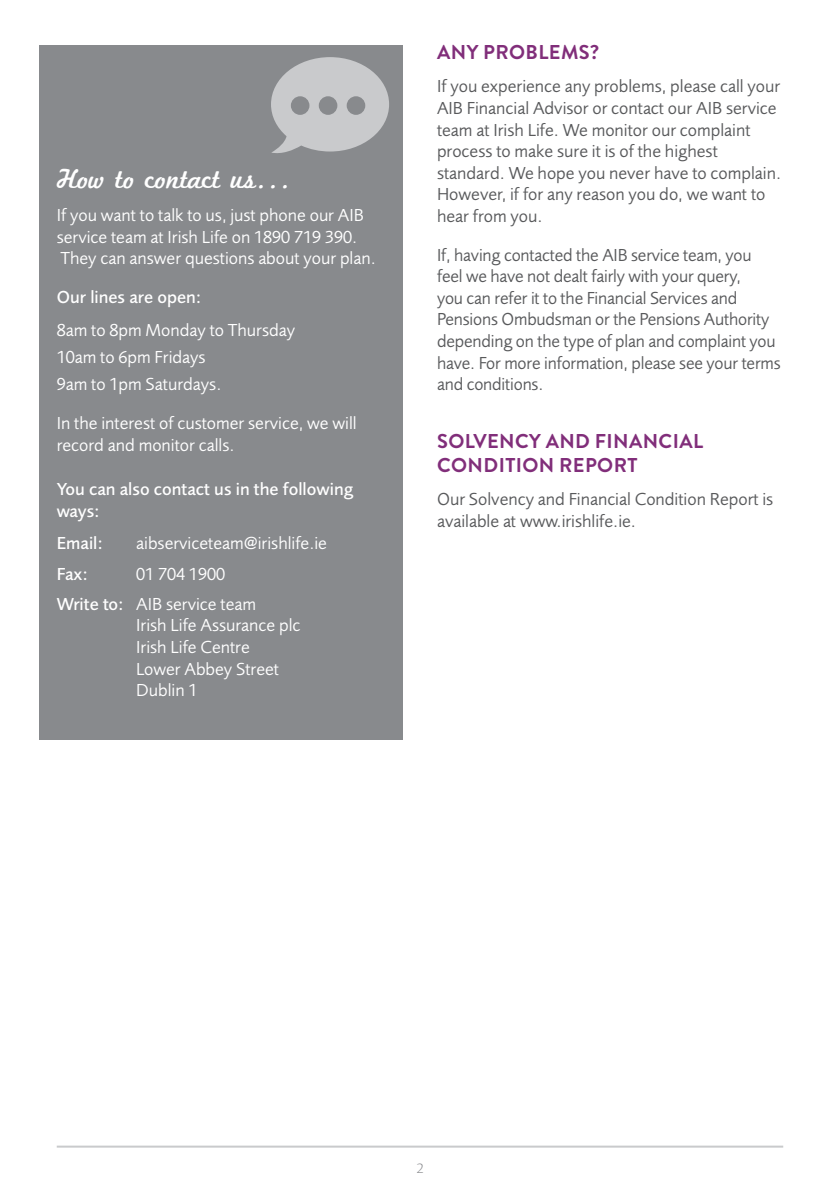
<style>
.page{position:relative;width:840px;height:1191px;background:#fff}
.page>*{position:absolute;margin:0;border:0;box-sizing:border-box;transform-origin:0 0}
.t1{font:28px "Marketing Script";color:#fff}
.t2{font:700 20px/24px "Brandon Grotesque";letter-spacing:.02em;color:#812e7a}
.t3{font:18px/21.6px "Foundry Sans";color:#58595b}
.t4{font:18px/21.6px "Foundry Sans";color:#fff}
.t5{font:500 18px/21.6px "Foundry Sans";color:#fff}
.t6{font:300 14px "Foundry Sans";color:#888a8d}
.s1{font-weight:500}
</style>
<div class="page">
<hr style="left:57px;top:1145px;width:725px;height:2px;background:#c9cacc">
<div style="left:40px;top:45px;width:363px;height:695px;background:#888a8d"></div>
<svg style="left:271px;top:57px;width:118px;height:96px"></svg>
<h1 class="t1" style="left:57px;top:162px;width:237px">How to contact us...</h1>
<p class="t4" style="left:57px;top:205px;width:320px">If you want to talk to us, just phone our AIB service team at Irish Life on 1890 719 390.<br>They can answer questions about your plan.</p>
<p class="t5" style="left:57px;top:286px;width:146px">Our lines are open:</p>
<p class="t4" style="left:57px;top:316px;width:240px;line-height:27.2px">8am to 8pm Monday to Thursday<br>10am to 6pm Fridays<br>9am to 1pm Saturdays.</p>
<p class="t4" style="left:57px;top:412px;width:301px">In the interest of customer service, we will record and monitor calls.</p>
<p class="t5" style="left:57px;top:478px;width:298px">You can also contact us in the following ways:</p>
<p class="t5" style="left:57px;top:533px;width:48px">Email:</p>
<p class="t4" style="left:136px;top:533px;width:192px">aibserviceteam@irishlife.ie</p>
<p class="t5" style="left:57px;top:563px;width:33px">Fax:</p>
<p class="t4" style="left:57px;top:559px;width:201px;line-height:30px;text-indent:79px">01 704 1900<br><span class="s1">Write to:</span> AIB service team</p>
<p class="t4" style="left:136px;top:615px;width:166px">Irish Life Assurance plc<br>Irish Life Centre<br>Lower Abbey Street<br>Dublin 1</p>
<p class="t2" style="left:437px;top:41px;width:163px">ANY PROBLEMS?</p>
<p class="t3" style="left:437px;top:76px;width:345px">If you experience any problems, please call your AIB Financial Advisor or contact our AIB service team at Irish Life. We monitor our complaint process to make sure it is of the highest standard. We hope you never have to complain.<br>However, if for any reason you do, we want to hear from you.</p>
<p class="t3" style="left:437px;top:244px;width:345px">If, having contacted the AIB service team, you feel we have not dealt fairly with your query,<br>you can refer it to the Financial Services and Pensions Ombudsman or the Pensions Authority depending on the type of plan and complaint you have. For more information, please see your terms and conditions.</p>
<p class="t2" style="left:437px;top:430px;width:267px">SOLVENCY AND FINANCIAL<br>CONDITION REPORT</p>
<p class="t3" style="left:437px;top:489px;width:337px">Our Solvency and Financial Condition Report is available at www.irishlife.ie.</p>
<p class="t6" style="left:416px;top:1160px;width:8px">2</p>
</div>
